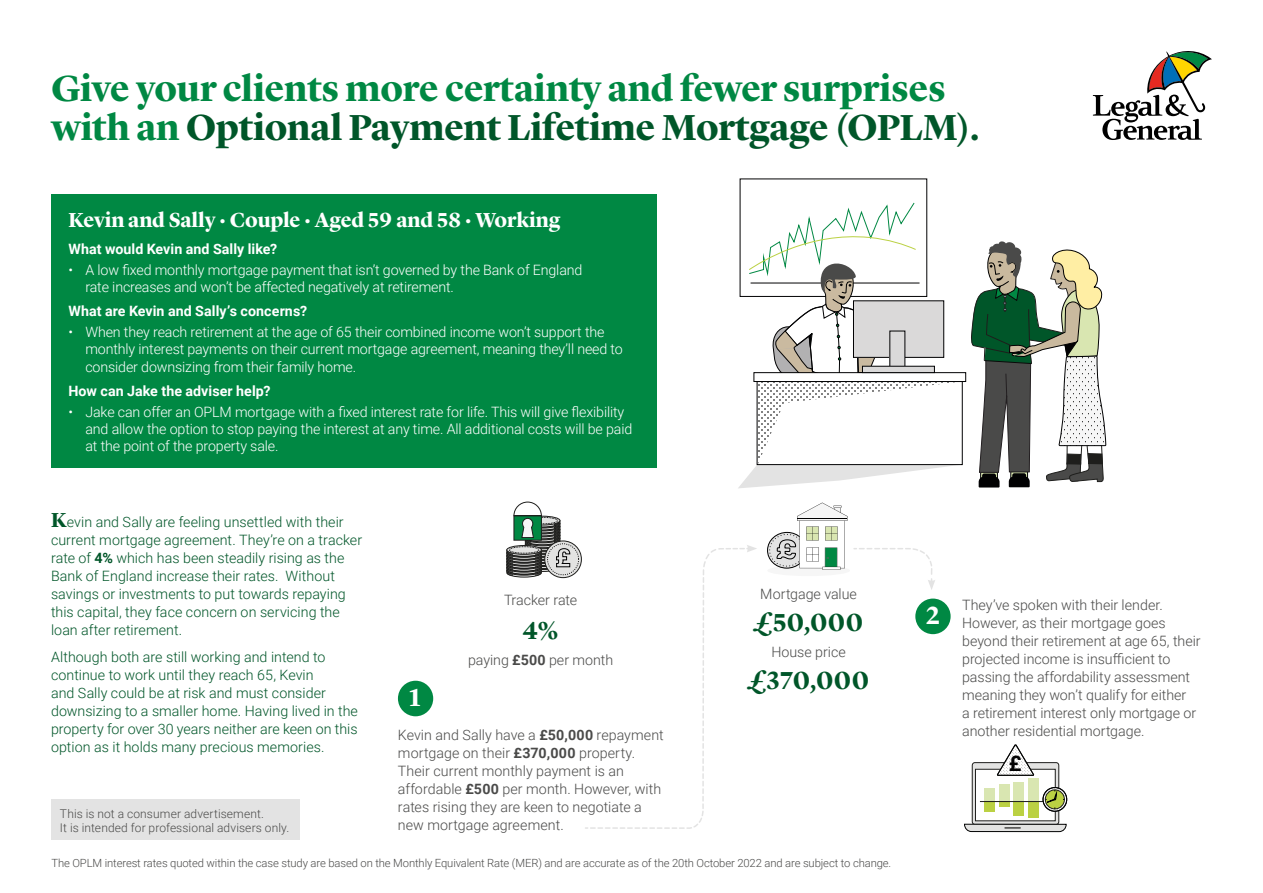
<style>
.page{position:relative;width:1263px;height:893px;background:#fff}
.page>*{position:absolute;margin:0;border:0;box-sizing:border-box;transform-origin:0 0}
.t1{font:700 37.5px "Lyon Display";letter-spacing:-.005em;color:#008843}
.t2{font:700 37.5px "Lyon Display";letter-spacing:-.005em;color:#005629}
.pull_out_number{font:700 25.5px "Lyon Display";letter-spacing:.02em;color:#005629}
.t3{font:700 25.5px "Lyon Display";color:#fff}
.Body_copy_Roboto_10{font:700 25.5px "Lyon Display";color:#005629}
.t4{font:700 21.6px "Roboto";color:#020203}
.Box_title_lyon{font:700 21px "Lyon Display";color:#fff}
.Body_copy_Roboto_10-2{font:300 14.25px/18px "Roboto";letter-spacing:.005em;color:#005629}
.t5{font:300 14.25px/17.1px "Roboto";letter-spacing:-.01em;color:#fff}
.Body_copy_Roboto_10-3{font:300 14.25px/18px "Roboto";color:#4a4a49}
.Body_copy_Roboto_10-4{font:700 14.25px "Roboto";letter-spacing:.005em;color:#fff}
.Body_copy_Roboto_10-5{font:300 12px/13.5px "Roboto";letter-spacing:.01em;color:#4a4a49}
.Legal_7_5_Lt{font:300 11.25px "Roboto";letter-spacing:-.01em;color:#4a4a49}
.s1{color:#008843}
.s2{font-family:"Lyon Display";font-weight:700;font-size:21px}
.s3{font-weight:700}
</style>
<div class="page">
<div style="left:767px;top:565px;width:83px;height:11px;background:#f6f6f6;border-radius:50%"></div>
<div style="left:767px;top:532px;width:40px;height:37px;border:1px solid #000;border-radius:50%"></div>
<svg style="left:972px;top:763px;width:87px;height:61px"></svg>
<div style="left:972px;top:762px;width:87px;height:63px;border:1px solid #1e1e1c;border-radius:3px"></div>
<div style="left:975px;top:769px;width:80px;height:52px;background:#fff"></div>
<div style="left:975px;top:769px;width:80px;height:52px;border:1px solid #1e1e1c"></div>
<svg style="left:964px;top:824px;width:102px;height:8px"></svg>
<div style="left:984px;top:788px;width:11px;height:13px;background:#d9e6b1"></div>
<div style="left:999px;top:784px;width:10px;height:17px;background:#d9e6b1"></div>
<div style="left:984px;top:801px;width:11px;height:11px;background:#bbd143"></div>
<div style="left:999px;top:801px;width:10px;height:6px;background:#bbd143"></div>
<div style="left:1013px;top:801px;width:11px;height:15px;background:#bbd143"></div>
<div style="left:1028px;top:801px;width:11px;height:17px;background:#bbd143"></div>
<div style="left:1013px;top:782px;width:11px;height:19px;background:#d9e6b1"></div>
<div style="left:1028px;top:778px;width:10px;height:23px;background:#d9e6b1"></div>
<hr style="left:980px;top:801px;width:66px;height:1px;background:#1e1e1c">
<svg style="left:997px;top:744px;width:37px;height:32px"></svg>
<svg style="left:1043px;top:787px;width:24px;height:24px"></svg>
<div style="left:1043px;top:787px;width:24px;height:24px;border:1px solid #010202;border-radius:50%"></div>
<div style="left:1045px;top:790px;width:19px;height:19px;background:#bbd143;border-radius:50%"></div>
<div style="left:1045px;top:790px;width:19px;height:19px;border:1px solid #1e1e1c;border-radius:50%"></div>
<svg style="left:1045px;top:790px;width:12px;height:19px"></svg>
<svg style="left:971px;top:241px;width:135px;height:246px"></svg>
<svg style="left:738px;top:202px;width:224px;height:286px"></svg>
<div style="left:890px;top:331px;width:15px;height:37px;background:#dad9d9"></div>
<div style="left:862px;top:366px;width:72px;height:7px;background:#dad9d9"></div>
<div style="left:862px;top:366px;width:73px;height:7px;border:1px solid #020203"></div>
<svg style="left:1093px;top:51px;width:119px;height:89px"></svg>
<div style="left:51px;top:194px;width:606px;height:274px;background:#008843"></div>
<svg style="left:585px;top:548px;width:141px;height:281px"></svg>
<svg style="left:726px;top:545px;width:31px;height:7px"></svg>
<div style="left:398px;top:681px;width:35px;height:35px;background:#008843;border-radius:50%"></div>
<div style="left:915px;top:599px;width:36px;height:35px;background:#008843;border-radius:50%"></div>
<svg style="left:545px;top:541px;width:36px;height:37px"></svg>
<div style="left:545px;top:541px;width:36px;height:37px;border:1px solid #1e1e1c;border-radius:50%"></div>
<svg style="left:547px;top:544px;width:32px;height:31px"></svg>
<div style="left:547px;top:544px;width:32px;height:31px;border:1px dashed #030304;border-radius:50%"></div>
<svg style="left:506px;top:502px;width:64px;height:75px"></svg>
<svg style="left:769px;top:503px;width:166px;height:87px"></svg>
<div style="left:51px;top:799px;width:249px;height:41px;background:#e3e3e3"></div>
<p class="t1" style="left:51px;top:60px;width:896px">Give your clients more certainty and fewer surprises</p>
<p class="t2" style="left:51px;top:99px;width:930px"><span class="s1">with an</span> Optional Payment Lifetime Mortgage (OPLM).</p>
<p class="Box_title_lyon" style="left:68px;top:204px;width:494px">Kevin and Sally • Couple • Aged 59 and 58 • Working</p>
<p class="Body_copy_Roboto_10-4" style="left:68px;top:239px;width:210px">What would Kevin and Sally like?</p>
<p class="t5" style="left:85px;top:261px;width:498px;text-indent:-17px">• A low fixed monthly mortgage payment that isn’t governed by the Bank of England rate increases and won’t be affected negatively at retirement.</p>
<p class="Body_copy_Roboto_10-4" style="left:68px;top:301px;width:240px">What are Kevin and Sally’s concerns?</p>
<p class="t5" style="left:85px;top:323px;width:539px;line-height:17.5px;text-indent:-17px">• When they reach retirement at the age of 65 their combined income won’t support the monthly interest payments on their current mortgage agreement, meaning they’ll need to consider downsizing from their family home.</p>
<p class="Body_copy_Roboto_10-4" style="left:68px;top:381px;width:204px">How can Jake the adviser help?</p>
<p class="t5" style="left:85px;top:403px;width:548px;text-indent:-17px">• Jake can offer an OPLM mortgage with a fixed interest rate for life. This will give flexibility and allow the option to stop paying the interest at any time. All additional costs will be paid at the point of the property sale.</p>
<p class="Body_copy_Roboto_10-2" style="left:51px;top:512px;width:313px"><span class="s2">K</span>evin and Sally are feeling unsettled with their current mortgage agreement. They’re on a tracker rate of <span class="s3">4%</span> which has been steadily rising as the Bank of England increase their rates. Without savings or investments to put towards repaying this capital, they face concern on servicing the loan after retirement.</p>
<p class="Body_copy_Roboto_10-2" style="left:51px;top:647px;width:308px">Although both are still working and intend to continue to work until they reach 65, Kevin<br>and Sally could be at risk and must consider downsizing to a smaller home. Having lived in the property for over 30 years neither are keen on this option as it holds many precious memories.</p>
<p class="Body_copy_Roboto_10-3" style="left:760px;top:584px;width:98px">Mortgage value</p>
<p class="pull_out_number" style="left:754px;top:603px;width:111px">£50,000</p>
<p class="Body_copy_Roboto_10-3" style="left:771px;top:643px;width:76px">House price</p>
<p class="pull_out_number" style="left:748px;top:661px;width:123px">£370,000</p>
<p class="Body_copy_Roboto_10-3" style="left:504px;top:591px;width:75px">Tracker rate</p>
<p class="Body_copy_Roboto_10" style="left:523px;top:611px;width:38px">4%</p>
<p class="Body_copy_Roboto_10-3" style="left:468px;top:650px;width:147px">paying <span class="s3">£500</span> per month</p>
<p class="t3" style="left:926px;top:596px;width:16px">2</p>
<p class="Body_copy_Roboto_10-3" style="left:962px;top:595px;width:240px">They’ve spoken with their lender.<br>However, as their mortgage goes beyond their retirement at age 65, their projected income is insufficient to passing the affordability assessment meaning they won’t qualify for either<br>a retirement interest only mortgage or</p>
<p class="t3" style="left:410px;top:679px;width:12px">1</p>
<p class="Body_copy_Roboto_10-3" style="left:398px;top:725px;width:267px">Kevin and Sally have a <span class="s3">£50,000</span> repayment</p>
<p class="Body_copy_Roboto_10-3" style="left:962px;top:721px;width:184px">another residential mortgage.</p>
<p class="Body_copy_Roboto_10-3" style="left:398px;top:743px;width:265px">mortgage on their <span class="s3">£370,000</span> property.<br>Their current monthly payment is an affordable <span class="s3">£500</span> per month. However, with rates rising they are keen to negotiate a new mortgage agreement.</p>
<p class="t4" style="left:1009px;top:748px;width:14px">£</p>
<p class="Body_copy_Roboto_10-5" style="left:60px;top:807px;width:231px">This is not a consumer advertisement.<br>It is intended for professional advisers only.</p>
<p class="Legal_7_5_Lt" style="left:51px;top:855px;width:841px">The OPLM interest rates quoted within the case study are based on the Monthly Equivalent Rate (MER) and are accurate as of the 20th October 2022 and are subject to change.</p>
</div>
